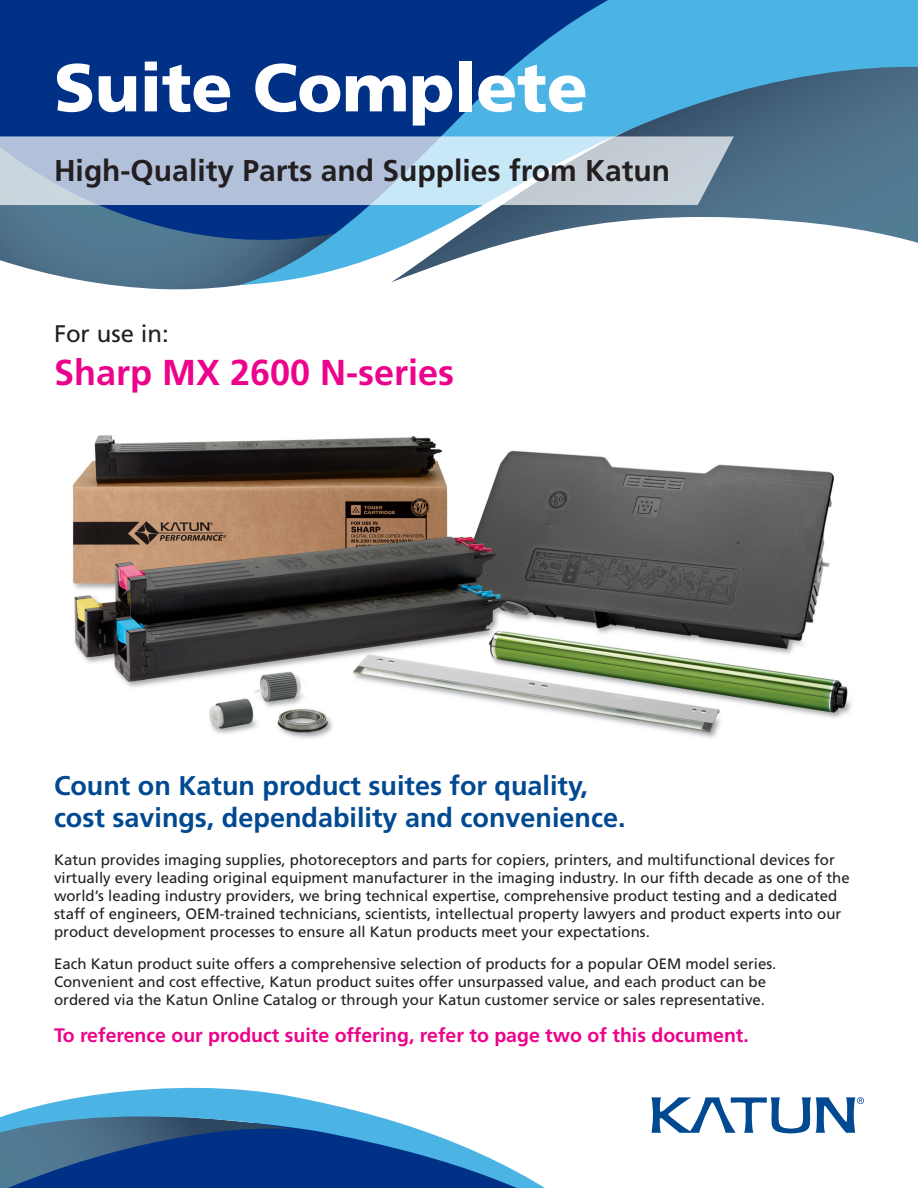
<style>
.page{position:relative;width:918px;height:1188px;background:#fff}
.page>*{position:absolute;margin:0;border:0;box-sizing:border-box;transform-origin:0 0}
.t1{font:900 67.5px "Frutiger";letter-spacing:-.005em;color:#fff}
.t2{font:700 36px "Frutiger";color:#ed028c}
.t3{font:700 30px "Frutiger";color:#231f20}
.t4{font:700 27px/32.4px "Frutiger";color:#014990}
.t5{font:24px "Frutiger";color:#231f20}
.t6{font:700 19.5px "Frutiger";color:#ed028c}
.t7{font:15px/18px "Frutiger";color:#231f20}
</style>
<div class="page">
<div style="left:0;top:0;width:239px;height:136px;background:#003186"></div>
<svg style="left:0;top:205px;width:240px;height:85px;background:#557898"></svg>
<svg style="left:239px;top:0;width:679px;height:285px"></svg>
<svg style="left:651px;top:1097px;width:213px;height:37px"></svg>
<svg style="left:0;top:1087px;width:545px;height:101px"></svg>
<svg style="left:0;top:136px;width:734px;height:69px;background:#b9c9dc"></svg>
<img style="left:72px;top:435px;width:780px;height:304px">
<p class="t1" style="left:54px;top:47px;width:535px">Suite Complete</p>
<p class="t3" style="left:54px;top:153px;width:618px">High-Quality Parts and Supplies from Katun</p>
<p class="t5" style="left:54px;top:319px;width:116px">For use in:</p>
<p class="t2" style="left:54px;top:351px;width:402px">Sharp MX 2600 N-series</p>
<p class="t4" style="left:54px;top:769px;width:573px">Count on Katun product suites for quality, cost savings, dependability and convenience.</p>
<p class="t7" style="left:54px;top:851px;width:797px">Katun provides imaging supplies, photoreceptors and parts for copiers, printers, and multifunctional devices for virtually every leading original equipment manufacturer in the imaging industry. In our fifth decade as one of the world’s leading industry providers, we bring technical expertise, comprehensive product testing and a dedicated staff of engineers, OEM-trained technicians, scientists, intellectual property lawyers and product experts into our product development processes to ensure all Katun products meet your expectations.</p>
<p class="t7" style="left:54px;top:955px;width:724px">Each Katun product suite offers a comprehensive selection of products for a popular OEM model series.<br>Convenient and cost effective, Katun product suites offer unsurpassed value, and each product can be ordered via the Katun Online Catalog or through your Katun customer service or sales representative.</p>
<p class="t6" style="left:54px;top:1024px;width:696px">To reference our product suite offering, refer to page two of this document.</p>
</div>
